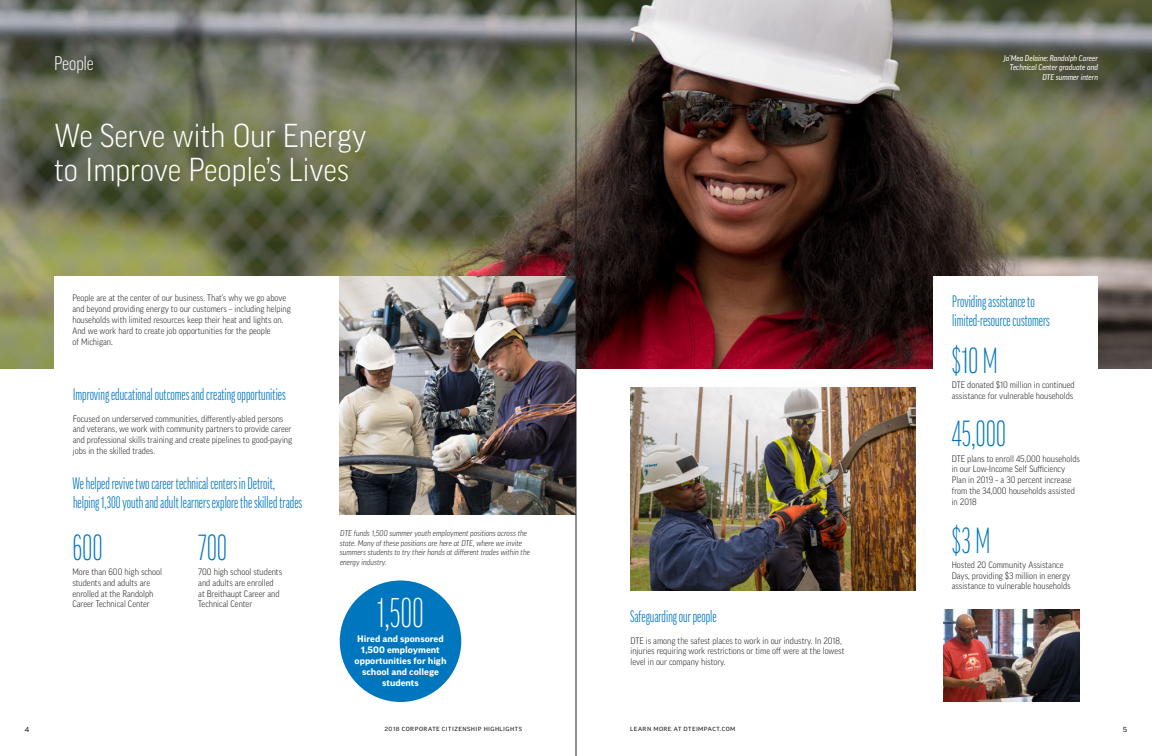
<style>
.page{position:relative;width:1152px;height:756px;background:#fff}
.page>*{position:absolute;margin:0;border:0;box-sizing:border-box;transform-origin:0 0}
.NEW_Large{font:300 40px "Good Pro Comp";color:#fff}
.NEW_Large-2{font:300 35px "Good Pro Comp";letter-spacing:-.005em;color:#0076be}
.NEW_Headline{font:300 32px/34.5px "Good Pro Narr";color:#fff}
.NEW_Section{font:300 condensed 19px "Good Pro";letter-spacing:-.005em;color:#fff}
.NEW_Subhead{font:16px/19.2px "Good Pro Comp";color:#0076be}
.NEW_Body_Copy{font:300 9px/10.8px "Good Pro Narr";color:#231f20}
.NEW_Body_Copy-2{font:700 expanded 9px/10.8px "Good Pro";color:#fff;text-align:center}
.NEW_Caption{font:italic 300 8px/9.6px "Good Pro Narr";color:#231f20}
.NEW_Caption-2{font:italic 8px/9.6px "Good Pro Narr News";color:#fff;text-align:right}
.t1{font:7px "Good Pro Wide News";color:#231f20}
.t2{font:5.8px "Good Pro Wide News";letter-spacing:.075em;color:#231f20}
</style>
<div class="page">
<img style="left:0;top:0;width:576px;height:369px">
<div style="left:54px;top:276px;width:304px;height:111px;background:#fff"></div>
<img style="left:340px;top:276px;width:236px;height:238px">
<div style="left:340px;top:580px;width:121px;height:122px;background:#0076be;border-radius:50%"></div>
<img style="left:577px;top:0;width:575px;height:369px">
<img style="left:630px;top:387px;width:286px;height:204px">
<img style="left:944px;top:609px;width:136px;height:93px">
<div style="left:934px;top:276px;width:164px;height:111px;background:#fff"></div>
<hr style="left:576px;top:0;width:1px;height:756px;background:#231f20">
<p class="NEW_Section" style="left:54px;top:52px;width:41px">People</p>
<p class="NEW_Headline" style="left:54px;top:118px;width:314px">We Serve with Our Energy to Improve People’s Lives</p>
<p class="NEW_Body_Copy" style="left:72px;top:293px;width:220px">People are at the center of our business. That’s why we go above and beyond providing energy to our customers – including helping households with limited resources keep their heat and lights on.<br>And we work hard to create job opportunities for the people<br>of Michigan.</p>
<p class="NEW_Subhead" style="left:73px;top:385px;width:215px">Improving educational outcomes and creating opportunities</p>
<p class="NEW_Body_Copy" style="left:73px;top:413px;width:221px">Focused on underserved communities, differently-abled persons and veterans, we work with community partners to provide career and professional skills training and create pipelines to good-paying jobs in the skilled trades.</p>
<p class="NEW_Subhead" style="left:72px;top:474px;width:231px">We helped revive two career technical centers in Detroit, helping 1,300 youth and adult learners explore the skilled trades</p>
<p class="NEW_Large-2" style="left:72px;top:528px;width:32px">600</p>
<p class="NEW_Body_Copy" style="left:72px;top:566px;width:91px">More than 600 high school students and adults are enrolled at the Randolph<br>Career Technical Center</p>
<p class="NEW_Large-2" style="left:198px;top:528px;width:31px">700</p>
<p class="NEW_Body_Copy" style="left:198px;top:566px;width:85px">700 high school students and adults are enrolled at Breithaupt Career and<br>Technical Center</p>
<p class="NEW_Caption" style="left:340px;top:528px;width:191px">DTE funds 1,500 summer youth employment positions across the state. Many of these positions are here at DTE, where we invite summers students to try their hands at different trades within the energy industry.</p>
<p class="NEW_Large" style="left:377px;top:591px;width:49px">1,500</p>
<p class="NEW_Body_Copy-2" style="left:355px;top:634px;width:93px">Hired and sponsored<br>1,500 employment opportunities for high school and college students</p>
<p class="NEW_Subhead" style="left:630px;top:607px;width:88px">Safeguarding our people</p>
<p class="NEW_Body_Copy" style="left:630px;top:635px;width:216px">DTE is among the safest places to work in our industry. In 2018, injuries requiring work restrictions or time off were at the lowest level in our company history.</p>
<p class="NEW_Caption-2" style="left:1004px;top:53px;width:96px">Ja’Mea Delaine: Randolph Career<br>Technical Center graduate and<br>DTE summer intern</p>
<p class="NEW_Subhead" style="left:952px;top:292px;width:99px">Providing assistance to limited-resource customers</p>
<p class="NEW_Large-2" style="left:952px;top:341px;width:48px">$10 M</p>
<p class="NEW_Body_Copy" style="left:952px;top:380px;width:124px">DTE donated $10 million in continued assistance for vulnerable households</p>
<p class="NEW_Large-2" style="left:952px;top:414px;width:56px">45,000</p>
<p class="NEW_Body_Copy" style="left:952px;top:453px;width:130px">DTE plans to enroll 45,000 households in our Low-Income Self Sufficiency<br>Plan in 2019 – a 30 percent increase from the 34,000 households assisted in 2018</p>
<p class="NEW_Large-2" style="left:952px;top:521px;width:40px">$3 M</p>
<p class="NEW_Body_Copy" style="left:952px;top:559px;width:120px">Hosted 20 Community Assistance<br>Days, providing $3 million in energy assistance to vulnerable households</p>
<p class="t1" style="left:25px;top:725px;width:6px">4</p>
<p class="t2" style="left:385px;top:726px;width:139px">2018 CORPORATE CITIZENSHIP HIGHLIGHTS</p>
<p class="t2" style="left:630px;top:726px;width:107px">LEARN MORE AT DTEIMPACT.COM</p>
<p class="t1" style="left:1123px;top:725px;width:6px">5</p>
</div>
